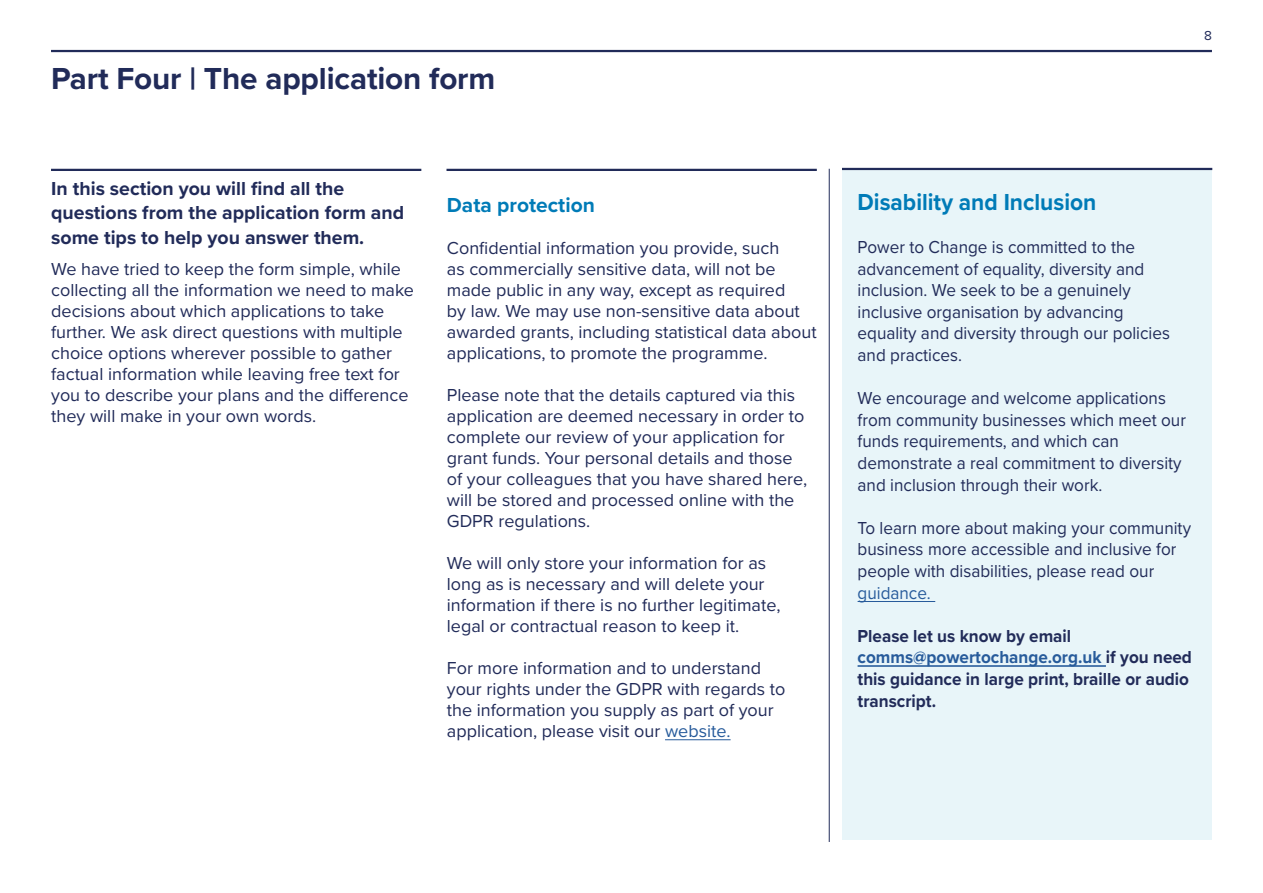
<style>
.page{position:relative;width:1263px;height:893px;background:#fff}
.page>*{position:absolute;margin:0;border:0;box-sizing:border-box;transform-origin:0 0}
.t1{font:700 31.5px "Proxima Nova";letter-spacing:-.005em;color:#212b59}
.t2{font:700 24px "Proxima Nova";color:#007bb7;scale:.95 1}
.t3{font:700 21px "Proxima Nova";color:#007bb7}
.t4{font:700 19.5px/23.4px "Proxima Nova";color:#212b59}
.t5{font:18px/21px "Proxima Nova";color:#212b59}
.t6{font:18px/21.6px "Proxima Nova";color:#212b59;scale:.95 1}
.t7{font:700 18px/21.6px "Proxima Nova";color:#212b59;scale:.95 1}
.t8{font:18px "Proxima Nova";color:#275b9b;scale:.95 1}
.t9{font:13.5px "Proxima Nova";color:#212b59}
.s1{color:#275b9b}
</style>
<div class="page">
<hr style="left:665px;top:739px;width:66px;height:1px;background:#275b9b">
<hr style="left:446px;top:169px;width:371px;height:2px;background:#212b59">
<hr style="left:51px;top:169px;width:370px;height:2px;background:#212b59">
<hr style="left:829px;top:169px;width:1px;height:673px;background:#212b59">
<div style="left:842px;top:168px;width:369px;height:671px;background:#e8f5f9"></div>
<hr style="left:842px;top:168px;width:370px;height:2px;background:#212b59">
<hr style="left:857px;top:601px;width:78px;height:1px;background:#275b9b">
<hr style="left:857px;top:665px;width:249px;height:2px;background:#275b9b">
<hr style="left:51px;top:50px;width:1161px;height:2px;background:#212b59">
<h1 class="t1" style="left:51px;top:55px;width:446px">Part Four | The application form</h1>
<p class="t4" style="left:51px;top:177px;width:355px">In this section you will find all the questions from the application form and</p>
<p class="t4" style="left:51px;top:225px;width:315px">some tips to help you answer them.</p>
<p class="t5" style="left:51px;top:258px;width:364px">We have tried to keep the form simple, while collecting all the information we need to make decisions about which applications to take further. We ask direct questions with multiple choice options wherever possible to gather factual information while leaving free text for you to describe your plans and the difference they will make in your own words.</p>
<p class="t3" style="left:447px;top:189px;width:150px">Data protection</p>
<p class="t5" style="left:447px;top:237px;width:371px">Confidential information you provide, such<br>as commercially sensitive data, will not be made public in any way, except as required<br>by law. We may use non-sensitive data about awarded grants, including statistical data about applications, to promote the programme.</p>
<p class="t5" style="left:447px;top:384px;width:362px">Please note that the details captured via this application are deemed necessary in order to complete our review of your application for grant funds. Your personal details and those of your colleagues that you have shared here, will be stored and processed online with the GDPR regulations.</p>
<p class="t5" style="left:447px;top:552px;width:335px">We will only store your information for as long as is necessary and will delete your information if there is no further legitimate, legal or contractual reason to keep it.</p>
<p class="t5" style="left:447px;top:657px;width:340px">For more information and to understand your rights under the GDPR with regards to the information you supply as part of your application, please visit our <span class="s1">website.</span></p>
<p class="t9" style="left:1204px;top:26px;width:9px">8</p>
<h2 class="t2" style="left:857px;top:184px;width:253px">Disability and Inclusion</h2>
<p class="t6" style="left:857px;top:235px;width:330px">Power to Change is committed to the advancement of equality, diversity and inclusion. We seek to be a genuinely inclusive organisation by advancing equality and diversity through our policies and practices.</p>
<p class="t6" style="left:857px;top:387px;width:347px">We encourage and welcome applications from community businesses which meet our funds requirements, and which can demonstrate a real commitment to diversity and inclusion through their work.</p>
<p class="t6" style="left:857px;top:516px;width:352px">To learn more about making your community business more accessible and inclusive for people with disabilities, please read our</p>
<p class="t8" style="left:857px;top:579px;width:79px">guidance.</p>
<p class="t7" style="left:857px;top:625px;width:353px">Please let us know by email <span class="s1">comms@powertochange.org.uk</span> if you need this guidance in large print, braille or audio transcript.</p>
</div>
